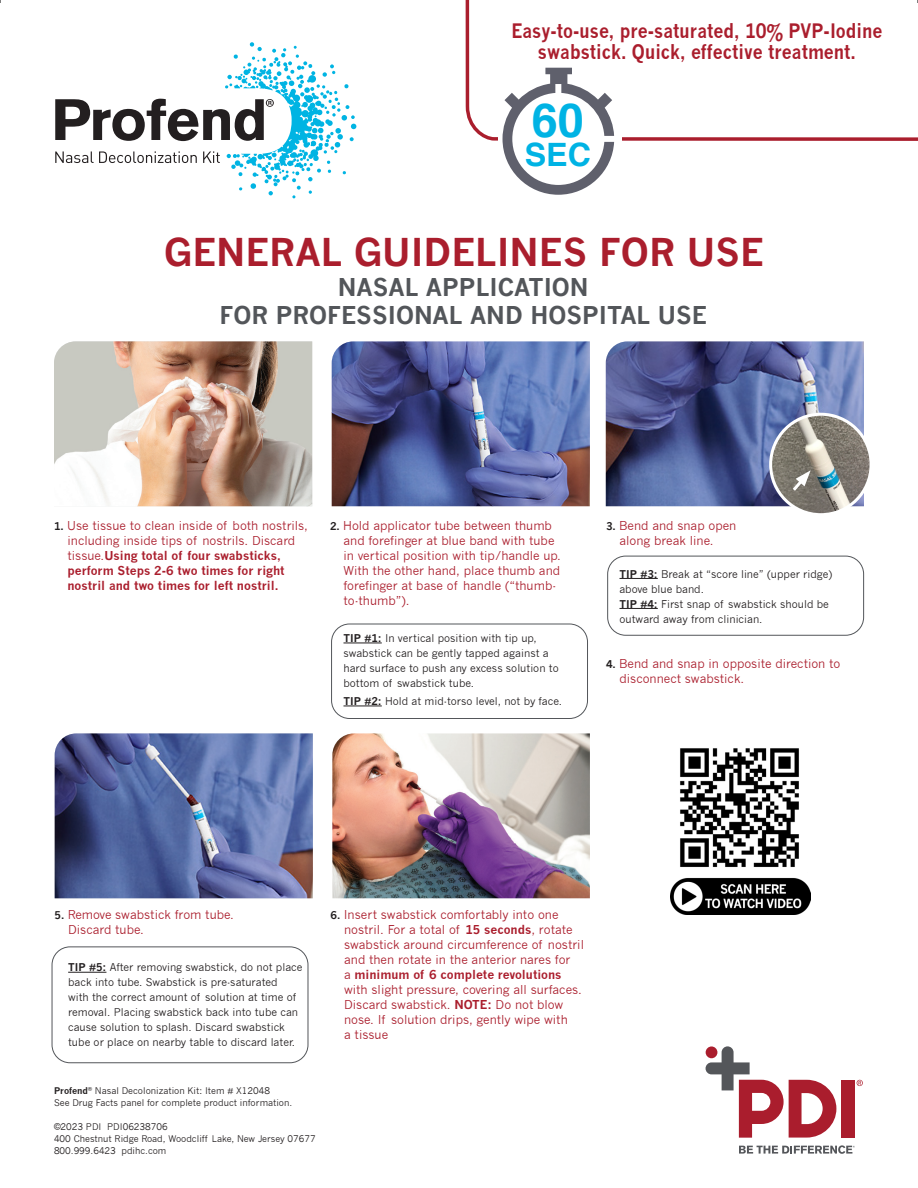
<style>
.page{position:relative;width:918px;height:1188px;background:#fff}
.page>*{position:absolute;margin:0;border:0;box-sizing:border-box;transform-origin:0 0}
.t1{font:700 46.8px "Helvetica";color:#00b3e4}
.t2{font:700 37.5px "News Gothic";color:#aa1e2d}
.t3{font:700 32.25px "Helvetica";color:#00b3e4}
.t4{font:700 24px/28.8px "News Gothic";color:#53565a;text-align:center}
.t5{font:700 19.5px/21px "News Gothic";color:#aa1e2d;text-align:center;scale:.89 1}
.t6{font:12px/15px "News Gothic";color:#aa1e2d}
.t7{font:700 12px/15px "News Gothic";color:#aa1e2d}
.t8{font:10.5px/15px "News Gothic";color:#231f20}
.t9{font:9px "News Gothic";color:#231f20}
.s1{font-style:inherit}
.s2{font-size:10.5px;color:#231f20}
.s3{font-weight:400}
.s4{font-weight:700;font-size:10.5px;color:#231f20}
.s5{font-weight:700}
</style>
<div class="page">
<svg style="left:465px;top:0;width:453px;height:141px"></svg>
<div style="left:607px;top:556px;width:257px;height:80px;border:1px solid #53565a;border-radius:18px"></div>
<div style="left:331px;top:624px;width:257px;height:95px;border:1px solid #53565a;border-radius:18px"></div>
<img style="left:55px;top:733px;width:258px;height:165px">
<img style="left:332px;top:733px;width:258px;height:165px">
<img style="left:54px;top:341px;width:258px;height:165px">
<img style="left:332px;top:341px;width:258px;height:165px">
<img style="left:606px;top:341px;width:258px;height:165px">
<hr style="left:344px;top:643px;width:38px;height:1px;background:#231f20">
<hr style="left:344px;top:706px;width:38px;height:1px;background:#231f20">
<hr style="left:620px;top:578px;width:38px;height:1px;background:#231f20">
<hr style="left:620px;top:608px;width:38px;height:1px;background:#231f20">
<hr style="left:68px;top:972px;width:38px;height:1px;background:#231f20">
<svg style="left:55px;top:42px;width:301px;height:156px"></svg>
<img style="left:771px;top:414px;width:100px;height:101px;border-radius:50px">
<div style="left:769px;top:413px;width:104px;height:103px;border:3px solid #fff;border-radius:50%"></div>
<svg style="left:790px;top:470px;width:21px;height:24px"></svg>
<div style="left:52px;top:946px;width:256px;height:117px;border:1px solid #53565a;border-radius:18px"></div>
<div style="left:498px;top:68px;width:123px;height:133px;background:#fff"></div>
<svg style="left:503px;top:68px;width:111px;height:127px"></svg>
<img style="left:670px;top:878px;width:141px;height:36px">
<img style="left:680px;top:748px;width:119px;height:119px">
<svg style="left:739px;top:1145px;width:116px;height:9px"></svg>
<div style="left:841px;top:1080px;width:14px;height:58px;background:#aa1d2d"></div>
<svg style="left:706px;top:1046px;width:130px;height:92px"></svg>
<div style="left:706px;top:1046px;width:11px;height:12px;background:#aa1d2d;border-radius:50%"></div>
<svg style="left:857px;top:1080px;width:6px;height:6px"></svg>
<p class="t5" style="left:511px;top:20px;width:419px">Easy-to-use, pre-saturated, 10% <span class="s1">PVP</span>-<span class="s1">I</span>odine swabstick. Quick, effective treatment.</p>
<p class="t1" style="left:532px;top:83px;width:54px">60</p>
<p class="t3" style="left:525px;top:129px;width:68px">SEC</p>
<p class="t2" style="left:164px;top:229px;width:601px">GENERAL GUIDELINES FOR USE</p>
<p class="t4" style="left:307px;top:271px;width:308px">FOR NASAL APPLICATION</p>
<p class="t4" style="left:220px;top:272px;width:489px">NASAL APPLICATION<br>FOR PROFESSIONAL AND HOSPITAL USE</p>
<p class="t7" style="left:68px;top:517px;width:242px;text-indent:-14px"><span class="s2">1.</span> <span class="s3">Use tissue to clean inside of both nostrils, including inside tips of nostrils. Discard tissue.</span>Using total of four swabsticks, perform Steps 2-6 two times for right nostril and two times for left nostril.</p>
<p class="t6" style="left:344px;top:518px;width:219px;text-indent:-14px"><span class="s4">2.</span> Hold applicator tube between thumb and forefinger at blue band with tube in vertical position with tip/handle up.<br>With the other hand, place thumb and forefinger at base of handle (“thumb&shy;to-thumb”).</p>
<p class="t8" style="left:344px;top:631px;width:217px"><span class="s5">TIP #1:</span> In vertical position with tip up, swabstick can be gently tapped against a hard surface to push any excess solution to bottom of swabstick tube.</p>
<p class="t8" style="left:344px;top:694px;width:220px"><span class="s5">TIP #2:</span> Hold at mid-torso level, not by face.</p>
<p class="t6" style="left:620px;top:518px;width:118px;text-indent:-14px"><span class="s4">3.</span> Bend and snap open along break line.</p>
<p class="t8" style="left:620px;top:566px;width:214px"><span class="s5">TIP #3:</span> Break at “score line” (upper ridge) above blue band.<br><span class="s5">TIP #4:</span> First snap of swabstick should be outward away from clinician.</p>
<p class="t6" style="left:620px;top:656px;width:222px;text-indent:-14px"><span class="s4">4.</span> Bend and snap in opposite direction to disconnect swabstick.</p>
<p class="t6" style="left:68px;top:907px;width:167px;text-indent:-14px"><span class="s4">5.</span> Remove swabstick from tube.<br>Discard tube.</p>
<p class="t8" style="left:68px;top:960px;width:236px"><span class="s5">TIP #5:</span> After removing swabstick, do not place back into tube. Swabstick is pre-saturated<br>with the correct amount of solution at time of removal. Placing swabstick back into tube can cause solution to splash. Discard swabstick tube or place on nearby table to discard later.</p>
<p class="t9" style="left:54px;top:1086px;width:218px"><span class="s5">Profend</span><sup>®</sup> Nasal Decolonization Kit: Item # X12048</p>
<p class="t9" style="left:54px;top:1098px;width:240px">See Drug Facts panel for complete product information.</p>
<p class="t9" style="left:54px;top:1122px;width:115px">©2023 PDI PDI06238706</p>
<p class="t9" style="left:54px;top:1134px;width:263px">400 Chestnut Ridge Road, Woodcliff Lake, New Jersey 07677</p>
<p class="t9" style="left:54px;top:1146px;width:114px">800.999.6423 pdihc.com</p>
<p class="t6" style="left:344px;top:907px;width:241px;text-indent:-14px"><span class="s4">6.</span> Insert swabstick comfortably into one nostril. For a total of <span class="s5">15 seconds</span>, rotate swabstick around circumference of nostril and then rotate in the anterior nares for<br>a <span class="s5">minimum of 6 complete revolutions </span>with slight pressure, covering all surfaces.<br>Discard swabstick. <span class="s5">NOTE:</span> Do not blow nose. If solution drips, gently wipe with<br>a tissue</p>
</div>
